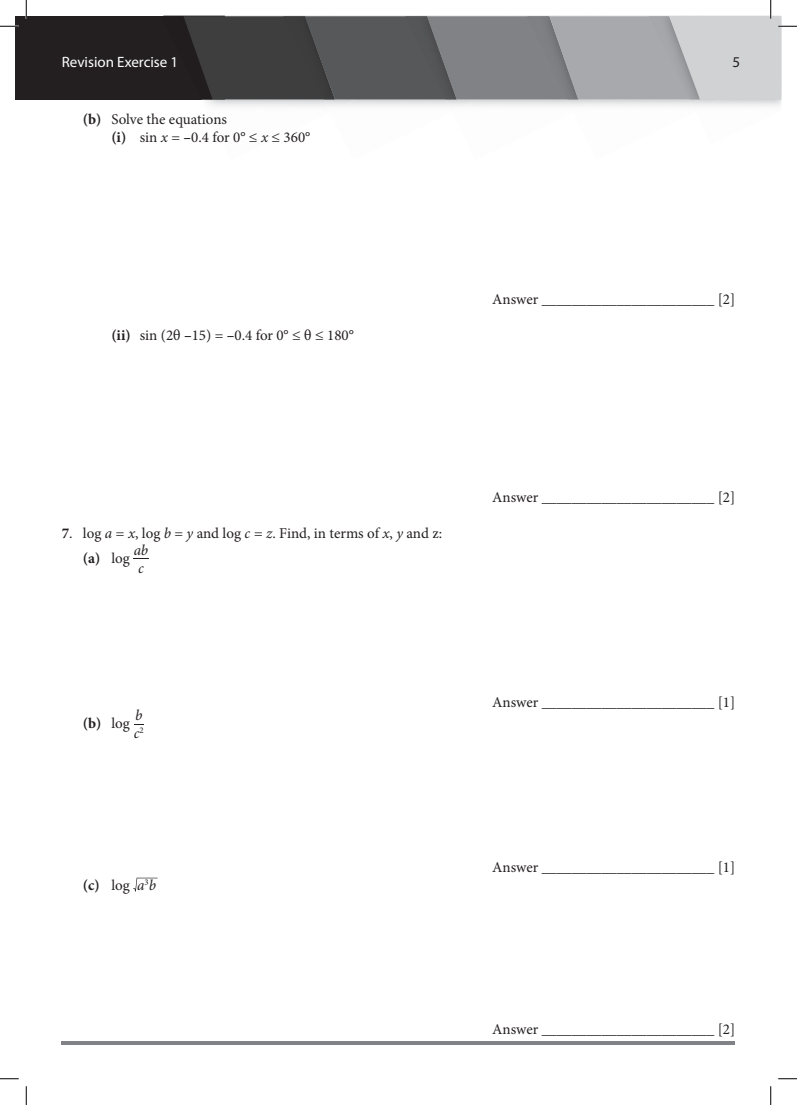
<style>
.page{position:relative;width:797px;height:1105px;background:#fff}
.page>*{position:absolute;margin:0;border:0;box-sizing:border-box;transform-origin:0 0}
.t1{font:15px/18px "Minion Pro";color:#231f20}
.t2{font:15px "Myriad Pro";color:#fff}
.t3{font:700 15px "Minion Pro";color:#231f20}
.t4{font:italic 15px/18px "Minion Pro";color:#231f20}
.t5{font:15px "Myriad Pro";color:#231f20}
.s1{font-weight:700}
.s2{font-style:italic}
.s3{font-weight:400}
.s4{font-weight:400;font-style:italic}
</style>
<div class="page">
<hr style="left:62px;top:1041px;width:673px;height:4px;background:#808285">
<div style="left:27px;top:16px;width:198px;height:84px;background:#231f20"></div>
<div style="left:16px;top:16px;width:11px;height:84px;background:#231f20"></div>
<svg style="left:134px;top:558px;width:15px;height:1px"></svg>
<svg style="left:133px;top:878px;width:24px;height:13px"></svg>
<svg style="left:0;top:25px;width:19px;height:2px"></svg>
<svg style="left:0;top:1078px;width:19px;height:1px"></svg>
<svg style="left:778px;top:1078px;width:19px;height:1px"></svg>
<svg style="left:25px;top:0;width:2px;height:19px"></svg>
<svg style="left:25px;top:1086px;width:2px;height:19px"></svg>
<svg style="left:183px;top:0;width:614px;height:100px"></svg>
<svg style="left:770px;top:1086px;width:1px;height:19px"></svg>
<p class="t2" style="left:62px;top:53px;width:118px">Revision Exercise 1</p>
<p class="t5" style="left:732px;top:53px;width:9px">5</p>
<p class="t1" style="left:111px;top:110px;width:200px;text-indent:-28px"><span class="s1">(b)</span> Solve the equations<br><span class="s1">(i)</span> sin <span class="s2">x</span> = <span class="s1">–</span>0.4 for 0° ≤ <span class="s2">x</span> ≤ 360°</p>
<p class="t1" style="left:111px;top:326px;width:244px"><span class="s1">(ii)</span> sin (2θ <span class="s1">–</span>15) = <span class="s1">–</span>0.4 for 0° ≤ θ ≤ 180°</p>
<p class="t1" style="left:492px;top:290px;width:244px">Answer _______________________ [2]</p>
<p class="t1" style="left:83px;top:520px;width:361px;line-height:24.9px;text-indent:-21px"><span class="s1">7</span>. log <span class="s2">a = x</span>, log <span class="s2">b</span> = <span class="s2">y</span> and log <span class="s2">c = z</span>. Find, in terms of <span class="s2">x</span>, <span class="s2">y</span> and z: <span class="s1">(a)</span> log</p>
<p class="t4" style="left:134px;top:541px;width:16px">ab c</p>
<p class="t3" style="left:83px;top:712px;width:48px">(b) <span class="s3">log</span></p>
<p class="t4" style="left:134px;top:707px;width:11px">b c<sup>2</sup></p>
<p class="t3" style="left:83px;top:874px;width:75px">(c) <span class="s3">log</span> <span class="s4">a</span><sup>3</sup><span class="s4">b</span></p>
<p class="t1" style="left:492px;top:488px;width:244px">Answer _______________________ [2]</p>
<p class="t1" style="left:492px;top:693px;width:244px">Answer _______________________ [1]</p>
<p class="t1" style="left:492px;top:858px;width:244px">Answer _______________________ [1]</p>
<p class="t1" style="left:492px;top:1020px;width:244px">Answer _______________________ [2]</p>
</div>
